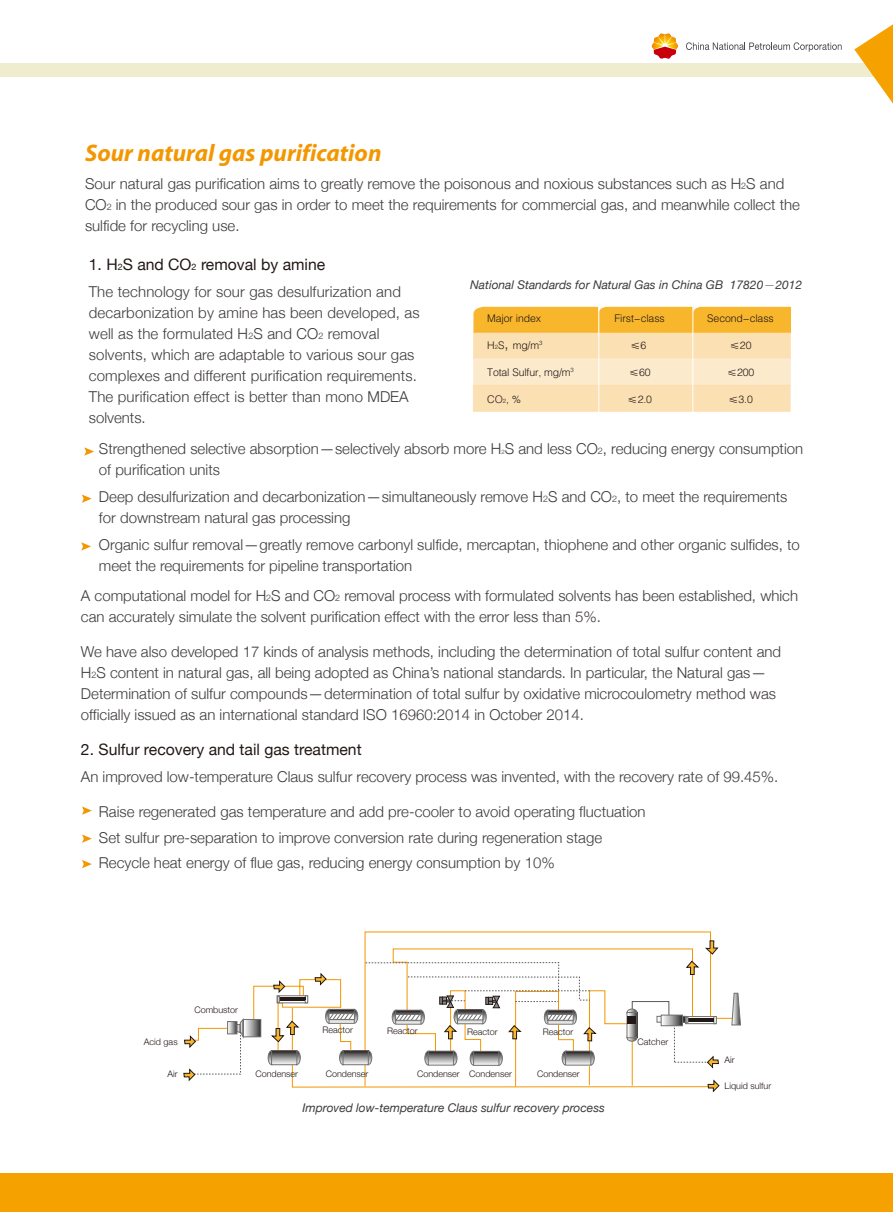
<style>
.page{position:relative;width:893px;height:1212px;background:#fff}
.page>*{position:absolute;margin:0;border:0;box-sizing:border-box;transform-origin:0 0}
.t1{font:italic 700 24px "Myriad";color:#f39700}
.t2{font:15.75px "Helvetica Neue";color:#221815}
.t3{font:300 15px/21px "Helvetica Neue";color:#3e3a39}
.t4{font:italic 12px "Helvetica Neue";color:#3e3a39}
.t5{font:10.5px "FZZDXJW GB1 0";letter-spacing:-.01em;color:#221815}
.t6{font:300 9px "Helvetica Neue";color:#221815}
.t7{font:300 6px "Helvetica Neue";color:#3e3a39}
.s1{font-size:9px}
.s2{font-family:"Adobe Song Std";font-weight:300;font-style:normal}
.s3{font-size:6px}
.s4{font-family:"Helvetica Neue";font-weight:300;font-size:15px;color:#3e3a39}
</style>
<div class="page">
<div style="left:0;top:63px;width:893px;height:13px;background:#f0ecce"></div>
<svg style="left:686px;top:42px;width:156px;height:10px"></svg>
<svg style="left:652px;top:33px;width:26px;height:26px"></svg>
<svg style="left:854px;top:24px;width:39px;height:80px"></svg>
<div style="left:0;top:1173px;width:893px;height:39px;background:#f5a200"></div>
<div style="left:473px;top:332px;width:318px;height:26px;background:#fbe0b3"></div>
<div style="left:473px;top:358px;width:318px;height:27px;background:#fceacd"></div>
<div style="left:473px;top:385px;width:318px;height:27px;background:#fbe0b3"></div>
<hr style="left:598px;top:307px;width:1px;height:107px;background:#fff">
<div style="left:473px;top:307px;width:318px;height:26px;background:#f8b62d"></div>
<hr style="left:692px;top:306px;width:1px;height:107px;background:#fff">
<svg style="left:364px;top:931px;width:369px;height:156px"></svg>
<svg style="left:731px;top:993px;width:10px;height:32px"></svg>
<svg style="left:84px;top:447px;width:10px;height:9px"></svg>
<svg style="left:82px;top:494px;width:10px;height:9px"></svg>
<svg style="left:81px;top:542px;width:10px;height:9px"></svg>
<svg style="left:82px;top:806px;width:10px;height:9px"></svg>
<svg style="left:82px;top:834px;width:10px;height:9px"></svg>
<svg style="left:82px;top:860px;width:10px;height:8px"></svg>
<svg style="left:183px;top:940px;width:536px;height:152px"></svg>
<h1 class="t1" style="left:85px;top:140px;width:298px">Sour natural gas purification</h1>
<p class="t3" style="left:85px;top:173px;width:716px">Sour natural gas purification aims to greatly remove the poisonous and noxious substances such as H<span class="s1">2</span>S and<br>CO<span class="s1">2</span> in the produced sour gas in order to meet the requirements for commercial gas, and meanwhile collect the sulfide for recycling use.</p>
<p class="t2" style="left:89px;top:255px;width:238px">1. H<span class="s1">2</span>S and CO<span class="s1">2</span> removal by amine</p>
<p class="t3" style="left:89px;top:280px;width:332px">The technology for sour gas desulfurization and decarbonization by amine has been developed, as well as the formulated H<span class="s1">2</span>S and CO<span class="s1">2</span> removal solvents, which are adaptable to various sour gas complexes and different purification requirements.<br>The purification effect is better than mono MDEA solvents.</p>
<p class="t3" style="left:99px;top:438px;width:706px">Strengthened selective absorption-selectively absorb more H S and less CO<span class="s1">2</span>, reducing energy consumption</p>
<p class="t4" style="left:470px;top:278px;width:333px">National Standards for Natural Gas in China GB 17820<span class="s2">－</span>2012</p>
<p class="t5" style="left:615px;top:313px;width:52px">First-class</p>
<p class="t5" style="left:630px;top:340px;width:18px">≤6</p>
<p class="t5" style="left:629px;top:367px;width:23px">≤60</p>
<p class="t5" style="left:627px;top:394px;width:26px">≤2.0</p>
<p class="t5" style="left:707px;top:313px;width:68px">Second-class</p>
<p class="t5" style="left:729px;top:340px;width:23px">≤20</p>
<p class="t5" style="left:727px;top:367px;width:29px">≤200</p>
<p class="t5" style="left:728px;top:394px;width:26px">≤3.0</p>
<p class="t5" style="left:487px;top:313px;width:55px">Major index</p>
<p class="t5" style="left:487px;top:340px;width:57px">H<span class="s3">2</span>S<span class="s4">,</span> mg/m<sup>3</sup></p>
<p class="t5" style="left:487px;top:367px;width:88px">Total Sulfur, mg/m<sup>3</sup></p>
<p class="t5" style="left:487px;top:394px;width:35px">CO<span class="s3">2</span>, %</p>
<p class="t7" style="left:501px;top:449px;width:5px">2</p>
<p class="t3" style="left:99px;top:456px;width:690px;line-height:27px">of purification units<br>Deep desulfurization and decarbonization-simultaneously remove H<span class="s1">2</span>S and CO<span class="s1">2</span>, to meet the requirements</p>
<p class="t3" style="left:99px;top:504px;width:702px;line-height:27px">for downstream natural gas processing<br>Organic sulfur removal-greatly remove carbonyl sulfide, mercaptan, thiophene and other organic sulfides, to</p>
<p class="t3" style="left:81px;top:551px;width:719px;line-height:30px;text-indent:18px">meet the requirements for pipeline transportation<br>A computational model for H<span class="s1">2</span>S and CO<span class="s1">2</span> removal process with formulated solvents has been established, which</p>
<p class="t3" style="left:81px;top:606px;width:521px">can accurately simulate the solvent purification effect with the error less than 5%.</p>
<p class="t3" style="left:81px;top:641px;width:702px">We have also developed 17 kinds of analysis methods, including the determination of total sulfur content and H<span class="s1">2</span>S content in natural gas, all being adopted as China’s national standards. In particular, the Natural gas-Determination of sulfur compounds-determination of total sulfur by oxidative microcoulometry method was officially issued as an international standard ISO 16960:2014 in October 2014.</p>
<p class="t2" style="left:81px;top:740px;width:282px">2. Sulfur recovery and tail gas treatment</p>
<p class="t3" style="left:81px;top:766px;width:699px">An improved low-temperature Claus sulfur recovery process was invented, with the recovery rate of 99.45%.</p>
<p class="t3" style="left:99px;top:799px;width:548px;line-height:25.5px">Raise regenerated gas temperature and add pre-cooler to avoid operating fluctuation<br>Set sulfur pre-separation to improve conversion rate during regeneration stage<br>Recycle heat energy of flue gas, reducing energy consumption by 10%</p>
<p class="t6" style="left:144px;top:1036px;width:35px">Acid gas</p>
<p class="t6" style="left:167px;top:1068px;width:12px">Air</p>
<p class="t6" style="left:194px;top:1005px;width:45px">Combustor</p>
<p class="t6" style="left:323px;top:1024px;width:32px">Reactor</p>
<p class="t6" style="left:387px;top:1025px;width:32px">Reactor</p>
<p class="t6" style="left:467px;top:1026px;width:32px">Reactor</p>
<p class="t6" style="left:543px;top:1026px;width:32px">Reactor</p>
<p class="t6" style="left:255px;top:1068px;width:44px">Condenser</p>
<p class="t6" style="left:326px;top:1068px;width:44px">Condenser</p>
<p class="t6" style="left:417px;top:1068px;width:96px">Condenser Condenser</p>
<p class="t6" style="left:537px;top:1069px;width:44px">Condenser</p>
<p class="t4" style="left:302px;top:1100px;width:304px">Improved low-temperature Claus sulfur recovery process</p>
<p class="t6" style="left:637px;top:1037px;width:32px">Catcher</p>
<p class="t6" style="left:724px;top:1054px;width:12px">Air</p>
<p class="t6" style="left:724px;top:1080px;width:48px">Liquid sulfur</p>
</div>
